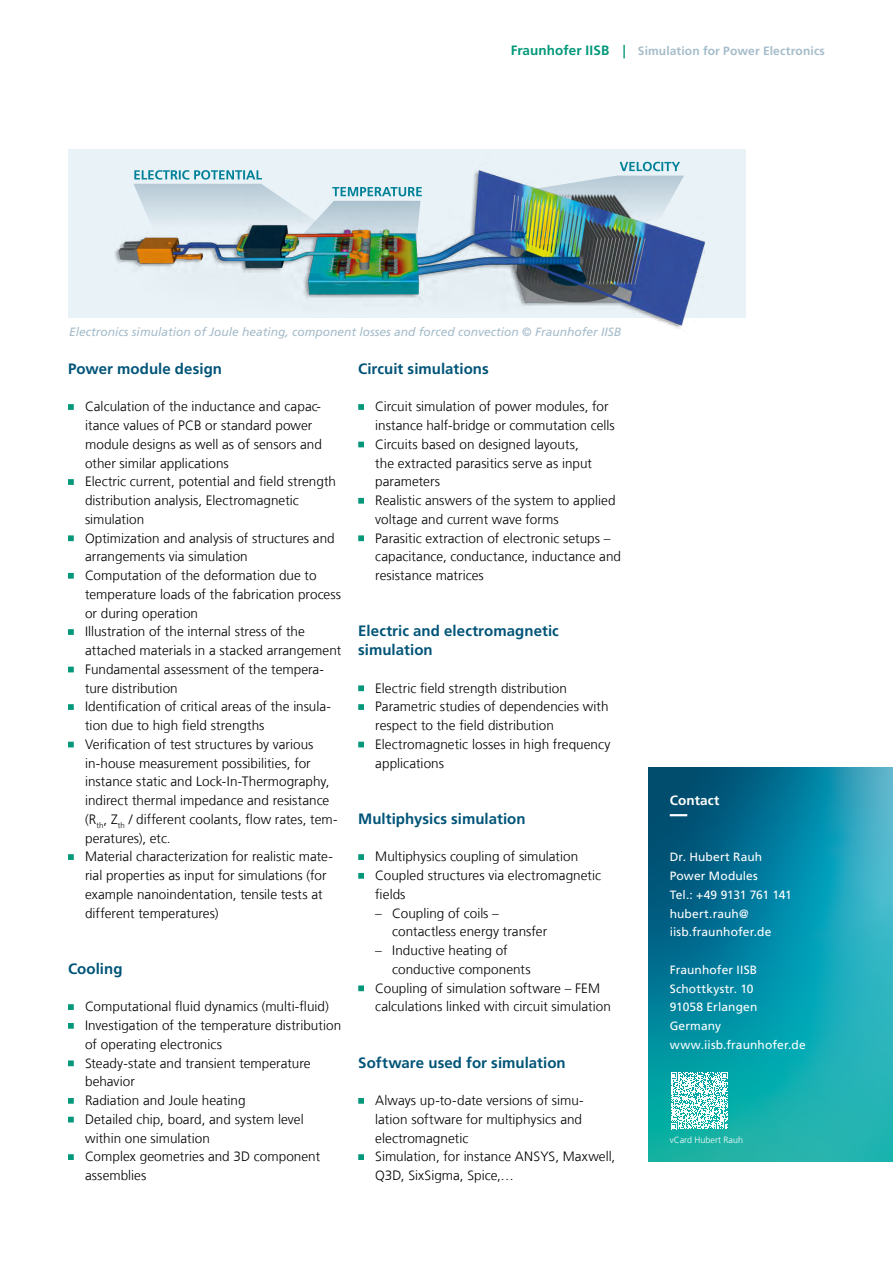
<style>
.page{position:relative;width:893px;height:1263px;background:#fff}
.page>*{position:absolute;margin:0;border:0;box-sizing:border-box;transform-origin:0 0}
.t1{font:700 15px/18.8px "Frutiger LT Com";letter-spacing:.005em;color:#005478}
.t2{font:300 13.5px/18.8px "Frutiger LT Com";letter-spacing:.005em;color:#000}
.t3{font:700 13.5px "Frutiger LT Com";letter-spacing:.01em;color:#fff}
.t4{font:12px/18.8px "Frutiger LT Com";letter-spacing:.01em;color:#fff}
.t5{font:italic 12px "Frutiger LT Com";color:#a5bcca}
.t6{font:700 12px "Frutiger LT Com";letter-spacing:.01em;color:#a5bcca}
.t7{font:300 9px "Frutiger LT Com";color:#fff}
.s1{font-size:13.5px;color:#009879}
</style>
<div class="page">
<svg style="left:648px;top:768px;width:245px;height:393px;background:#0f92a6"></svg>
<svg style="left:670px;top:814px;width:144px;height:2px"></svg>
<svg style="left:671px;top:1072px;width:57px;height:57px"></svg>
<svg style="left:68px;top:404px;width:6px;height:6px"></svg>
<svg style="left:68px;top:479px;width:6px;height:6px"></svg>
<svg style="left:68px;top:535px;width:6px;height:6px"></svg>
<svg style="left:68px;top:573px;width:6px;height:6px"></svg>
<svg style="left:68px;top:629px;width:6px;height:6px"></svg>
<svg style="left:68px;top:667px;width:6px;height:5px"></svg>
<svg style="left:68px;top:704px;width:6px;height:6px"></svg>
<svg style="left:68px;top:742px;width:6px;height:5px"></svg>
<svg style="left:68px;top:854px;width:6px;height:6px"></svg>
<svg style="left:68px;top:1004px;width:6px;height:6px"></svg>
<svg style="left:68px;top:1023px;width:6px;height:6px"></svg>
<svg style="left:68px;top:1060px;width:6px;height:6px"></svg>
<svg style="left:68px;top:1098px;width:6px;height:6px"></svg>
<svg style="left:68px;top:1117px;width:6px;height:5px"></svg>
<svg style="left:68px;top:1154px;width:6px;height:6px"></svg>
<svg style="left:358px;top:404px;width:6px;height:6px"></svg>
<svg style="left:358px;top:442px;width:6px;height:5px"></svg>
<svg style="left:358px;top:498px;width:6px;height:6px"></svg>
<svg style="left:358px;top:535px;width:6px;height:6px"></svg>
<svg style="left:358px;top:685px;width:6px;height:6px"></svg>
<svg style="left:358px;top:704px;width:6px;height:6px"></svg>
<svg style="left:358px;top:742px;width:6px;height:5px"></svg>
<svg style="left:358px;top:854px;width:6px;height:6px"></svg>
<svg style="left:358px;top:873px;width:6px;height:6px"></svg>
<svg style="left:358px;top:985px;width:6px;height:6px"></svg>
<svg style="left:358px;top:1098px;width:6px;height:6px"></svg>
<svg style="left:358px;top:1154px;width:6px;height:6px"></svg>
<div style="left:68px;top:149px;width:677px;height:169px;background:#e9f2f7"></div>
<img style="left:115px;top:161px;width:590px;height:168px">
<p class="t6" style="left:511px;top:44px;width:316px"><span class="s1">Fraunhofer IISB |</span> Simulation for Power Electronics</p>
<p class="t5" style="left:69px;top:325px;width:553px">Electronics simulation of Joule heating, component losses and forced convection © Fraunhofer IISB</p>
<p class="t1" style="left:68px;top:359px;width:155px">Power module design</p>
<p class="t2" style="left:85px;top:397px;width:258px">Calculation of the inductance and capac&shy;itance values of PCB or standard power module designs as well as of sensors and other similar applications<br>Electric current, potential and field strength distribution analysis, Electromagnetic simulation<br>Optimization and analysis of structures and arrangements via simulation<br>Computation of the deformation due to temperature loads of the fabrication process or during operation<br>Illustration of the internal stress of the attached materials in a stacked arrangement Fundamental assessment of the tempera&shy;ture distribution<br>Identification of critical areas of the insula&shy;tion due to high field strengths<br>Verification of test structures by various in-house measurement possibilities, for instance static and Lock-In-Thermography, indirect thermal impedance and resistance (R<sub>th</sub>, Z<sub>th</sub> / different coolants, flow rates, tem&shy;peratures), etc.<br>Material characterization for realistic mate&shy;rial properties as input for simulations (for example nanoindentation, tensile tests at different temperatures)</p>
<p class="t1" style="left:68px;top:959px;width:56px">Cooling</p>
<p class="t2" style="left:85px;top:997px;width:258px">Computational fluid dynamics (multi-fluid)<br>Investigation of the temperature distribution of operating electronics<br>Steady-state and transient temperature behavior<br>Radiation and Joule heating<br>Detailed chip, board, and system level within one simulation<br>Complex geometries and 3D component assemblies</p>
<p class="t1" style="left:358px;top:359px;width:132px">Circuit simulations</p>
<p class="t2" style="left:375px;top:397px;width:247px">Circuit simulation of power modules, for instance half-bridge or commutation cells Circuits based on designed layouts,<br>the extracted parasitics serve as input parameters<br>Realistic answers of the system to applied voltage and current wave forms<br>Parasitic extraction of electronic setups – capacitance, conductance, inductance and resistance matrices</p>
<p class="t1" style="left:358px;top:622px;width:202px">Electric and electromagnetic simulation</p>
<p class="t2" style="left:375px;top:679px;width:237px">Electric field strength distribution Parametric studies of dependencies with respect to the field distribution Electromagnetic losses in high frequency applications</p>
<p class="t1" style="left:358px;top:809px;width:169px">Multiphysics simulation</p>
<p class="t2" style="left:375px;top:847px;width:227px">Multiphysics coupling of simulation<br>Coupled structures via electromagnetic fields</p>
<p class="t2" style="left:392px;top:904px;width:156px;text-indent:-17px">– Coupling of coils – contactless energy transfer</p>
<p class="t2" style="left:375px;top:941px;width:134px">– Inductive heating of</p>
<p class="t2" style="left:392px;top:960px;width:140px">conductive components</p>
<p class="t2" style="left:375px;top:979px;width:226px">Coupling of simulation software – FEM</p>
<p class="t2" style="left:375px;top:997px;width:237px">calculations linked with circuit simulation</p>
<p class="t1" style="left:358px;top:1053px;width:209px">Software used for simulation</p>
<p class="t2" style="left:375px;top:1091px;width:242px">Always up-to-date versions of simu&shy;lation software for multiphysics and electromagnetic<br>Simulation, for instance ANSYS, Maxwell,<br>Q3D, SixSigma, Spice,…</p>
<p class="t3" style="left:670px;top:792px;width:51px">Contact</p>
<p class="t4" style="left:670px;top:848px;width:124px">Dr. Hubert Rauh<br>Power Modules<br>Tel.: +49 9131 761 141 hubert.rauh@ iisb.fraunhofer.de</p>
<p class="t4" style="left:670px;top:960px;width:138px">Fraunhofer IISB<br>Schottkystr. 10<br>91058 Erlangen<br>Germany www.iisb.fraunhofer.de</p>
<p class="t7" style="left:670px;top:1134px;width:75px">vCard Hubert Rauh</p>
</div>
